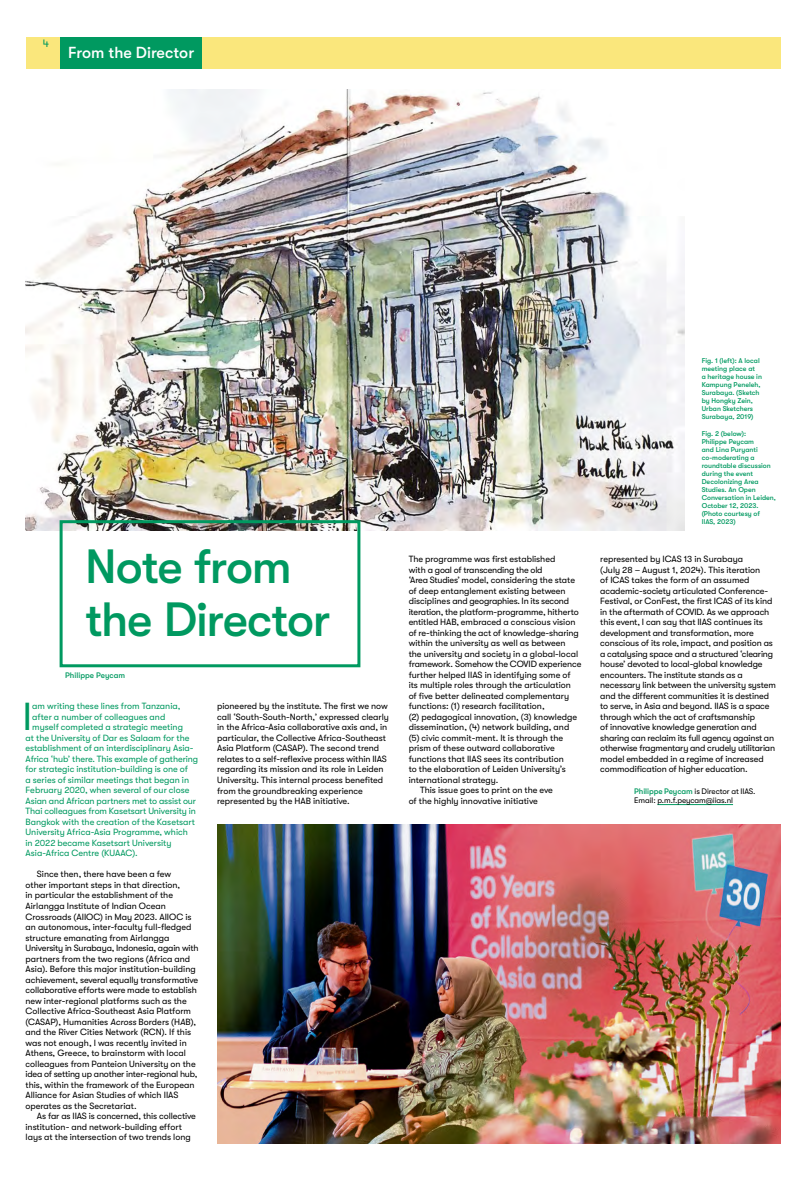
<style>
.page{position:relative;width:806px;height:1180px;background:#fff}
.page>*{position:absolute;margin:0;border:0;box-sizing:border-box;transform-origin:0 0}
.t1{font:500 48px/52.5px "GT Walsheim Pro";letter-spacing:-.025em;color:#009960}
.t2{font:39px "GT Walsheim Pro";color:#009960}
.t3{font:500 16px "GT Walsheim Pro";color:#fff}
.t4{font:11px "GT Walsheim Pro";color:#009960}
.t5{font:9px/10.5px "GT Walsheim Pro";letter-spacing:-.005em;color:#000}
.t6{font:9px "GT Walsheim Pro";color:#009960}
.t7{font:8px/9.5px "GT Walsheim Pro";letter-spacing:-.01em;color:#000}
.t8{font:500 8px "GT Walsheim Pro";color:#009960}
.t9{font:500 7px/8px "GT Walsheim Pro";color:#009960}
.s1{font-style:italic}
.s2{font-weight:500;color:#009960}
</style>
<div class="page">
<div style="left:26px;top:37px;width:754px;height:31px;background:#fae77c"></div>
<div style="left:60px;top:37px;width:141px;height:31px;background:#009960"></div>
<img style="left:26px;top:89px;width:658px;height:441px">
<img style="left:217px;top:824px;width:563px;height:318px">
<div style="left:60px;top:520px;width:300px;height:147px;border:3px solid #009960"></div>
<hr style="left:657px;top:804px;width:75px;height:1px;background:#009960">
<p class="t4" style="left:43px;top:37px;width:8px">4</p>
<h3 class="t3" style="left:68px;top:43px;width:127px">From the Director</h3>
<h1 class="t1" style="left:85px;top:540px;width:246px">Note from the Director</h1>
<p class="t5" style="left:408px;top:554px;width:148px">The programme was first established</p>
<p class="t5" style="left:408px;top:564px;width:135px">with a goal of transcending the old</p>
<p class="t5" style="left:408px;top:575px;width:168px">‘Area Studies’ model, considering the state</p>
<p class="t5" style="left:408px;top:585px;width:158px">of deep entanglement existing between</p>
<p class="t5" style="left:408px;top:596px;width:162px">disciplines and geographies. In its second</p>
<p class="t5" style="left:408px;top:606px;width:171px">iteration, the platform-programme, hitherto</p>
<p class="t5" style="left:408px;top:617px;width:168px">entitled HAB, embraced a conscious vision</p>
<p class="t5" style="left:408px;top:627px;width:172px">of re-thinking the act of knowledge-sharing</p>
<p class="t5" style="left:408px;top:638px;width:158px">within the university as well as between</p>
<p class="t5" style="left:408px;top:648px;width:171px">the university and society in a global-local</p>
<p class="t5" style="left:408px;top:659px;width:174px">framework. Somehow the COVID experience</p>
<p class="t5" style="left:408px;top:669px;width:163px">further helped IIAS in identifying some of</p>
<p class="t5" style="left:408px;top:680px;width:164px">its multiple roles through the articulation</p>
<p class="t5" style="left:408px;top:690px;width:162px">of five better delineated complementary</p>
<p class="t5" style="left:408px;top:701px;width:137px">functions: (1) research facilitation,</p>
<p class="t5" style="left:408px;top:711px;width:170px">(2) pedagogical innovation, (3) knowledge</p>
<p class="t5" style="left:408px;top:722px;width:162px">dissemination, (4) network building, and</p>
<p class="t5" style="left:408px;top:732px;width:156px">(5) civic commit-ment. It is through the</p>
<p class="t5" style="left:408px;top:743px;width:147px">prism of these outward collaborative</p>
<p class="t5" style="left:408px;top:753px;width:156px">functions that IIAS sees its contribution</p>
<p class="t5" style="left:408px;top:764px;width:159px">to the elaboration of Leiden University’s</p>
<p class="t5" style="left:408px;top:774px;width:91px">international strategy.</p>
<p class="t5" style="left:420px;top:785px;width:134px">This issue goes to print on the eve</p>
<p class="t5" style="left:408px;top:795px;width:131px">of the highly innovative initiative</p>
<p class="t8" style="left:65px;top:670px;width:61px">Philippe Peycam</p>
<h2 class="t2" style="left:22px;top:695px;width:11px">I</h2>
<p class="t6" style="left:32px;top:701px;width:150px">am writing these lines from Tanzania,</p>
<p class="t5" style="left:217px;top:701px;width:173px">pioneered by the institute. The first we now call ‘South-South-North,’ expressed clearly in the Africa-Asia collaborative axis and, in particular, the Collective Africa-Southeast Asia Platform (CASAP). The second trend relates to a self-reflexive process within IIAS regarding its mission and its role in Leiden University. This internal process benefited from the groundbreaking experience represented by the HAB initiative.</p>
<p class="t6" style="left:32px;top:711px;width:134px">after a number of colleagues and</p>
<p class="t6" style="left:32px;top:722px;width:152px">myself completed a strategic meeting</p>
<p class="t6" style="left:26px;top:732px;width:165px">at the University of Dar es Salaam for the</p>
<p class="t6" style="left:26px;top:743px;width:169px">establishment of an interdisciplinary Asia-</p>
<p class="t6" style="left:26px;top:753px;width:174px">Africa ‘hub’ there. This example of gathering</p>
<p class="t6" style="left:26px;top:764px;width:164px">for strategic institution-building is one of</p>
<p class="t6" style="left:26px;top:774px;width:165px">a series of similar meetings that began in</p>
<p class="t6" style="left:26px;top:785px;width:165px">February 2020, when several of our close</p>
<p class="t6" style="left:26px;top:795px;width:172px">Asian and African partners met to assist our</p>
<p class="t6" style="left:26px;top:806px;width:172px">Thai colleagues from Kasetsart University in</p>
<p class="t6" style="left:26px;top:816px;width:171px">Bangkok with the creation of the Kasetsart</p>
<p class="t6" style="left:26px;top:827px;width:164px">University Africa-Asia Programme, which</p>
<p class="t6" style="left:26px;top:837px;width:147px">in 2022 became Kasetsart University</p>
<p class="t6" style="left:26px;top:848px;width:114px">Asia-Africa Centre (KUAAC).</p>
<p class="t5" style="left:26px;top:869px;width:174px;text-indent:11px">Since then, there have been a few<br>other important steps in that direction,<br>in particular the establishment of the Airlangga Institute of Indian Ocean Crossroads (AIIOC) in May 2023. AIIOC is an autonomous, inter-faculty full-fledged structure emanating from Airlangga University in Surabaya, Indonesia, again with partners from the two regions (Africa and Asia). Before this major institution-building achievement, several equally transformative collaborative efforts were made to establish new inter-regional platforms such as the Collective Africa-Southeast Asia Platform (CASAP), Humanities <span class="s1">Across</span> Borders (H<span class="s1">A</span>B), and the River Cities Network (RCN). If this was not enough, I was recently invited in Athens, Greece, to brainstorm with local colleagues from Panteion University on the idea of setting up another inter-regional hub, this, within the framework of the European Alliance for Asian Studies of which IIAS operates as the Secretariat.</p>
<p class="t5" style="left:26px;top:1110px;width:172px;text-indent:11px">As far as IIAS is concerned, this collective institution- and network-building effort lays at the intersection of two trends long</p>
<p class="t9" style="left:701px;top:356px;width:62px">Fig. 1 (left): A local meeting place at<br>a heritage house in<br>Kampung Peneleh,<br>Surabaya. (Sketch by Hongky Zein,<br>Urban Sketchers<br>Surabaya, 2019)</p>
<p class="t9" style="left:701px;top:429px;width:76px">Fig. 2 (below):<br>Philippe Peycam<br>and Lina Puryanti co-moderating a roundtable discussion during the event<br>Decolonizing Area<br>Studies. An Open<br>Conversation in Leiden,<br>October 12, 2023. (Photo courtesy of<br>IIAS, 2023)</p>
<p class="t5" style="left:600px;top:554px;width:177px">represented by ICAS 13 in Surabaya<br>(July 28 – August 1, 2024). This iteration<br>of ICAS takes the form of an assumed academic-society articulated Conference-Festival, or ConFest, the first ICAS of its kind in the aftermath of COVID. As we approach this event, I can say that IIAS continues its development and transformation, more conscious of its role, impact, and position as a catalysing space and a structured ‘clearing house’ devoted to local-global knowledge encounters. The institute stands as a necessary link between the university system and the different communities it is destined to serve, in Asia and beyond. IIAS is a space through which the act of craftsmanship<br>of innovative knowledge generation and sharing can reclaim its full agency against an otherwise fragmentary and crudely utilitarian model embedded in a regime of increased commodification of higher education.</p>
<p class="t7" style="left:634px;top:786px;width:122px"><span class="s2">Philippe Peycam</span> is Director at IIAS.<br>Email: p.m.f.peycam@iias.nl</p>
</div>
